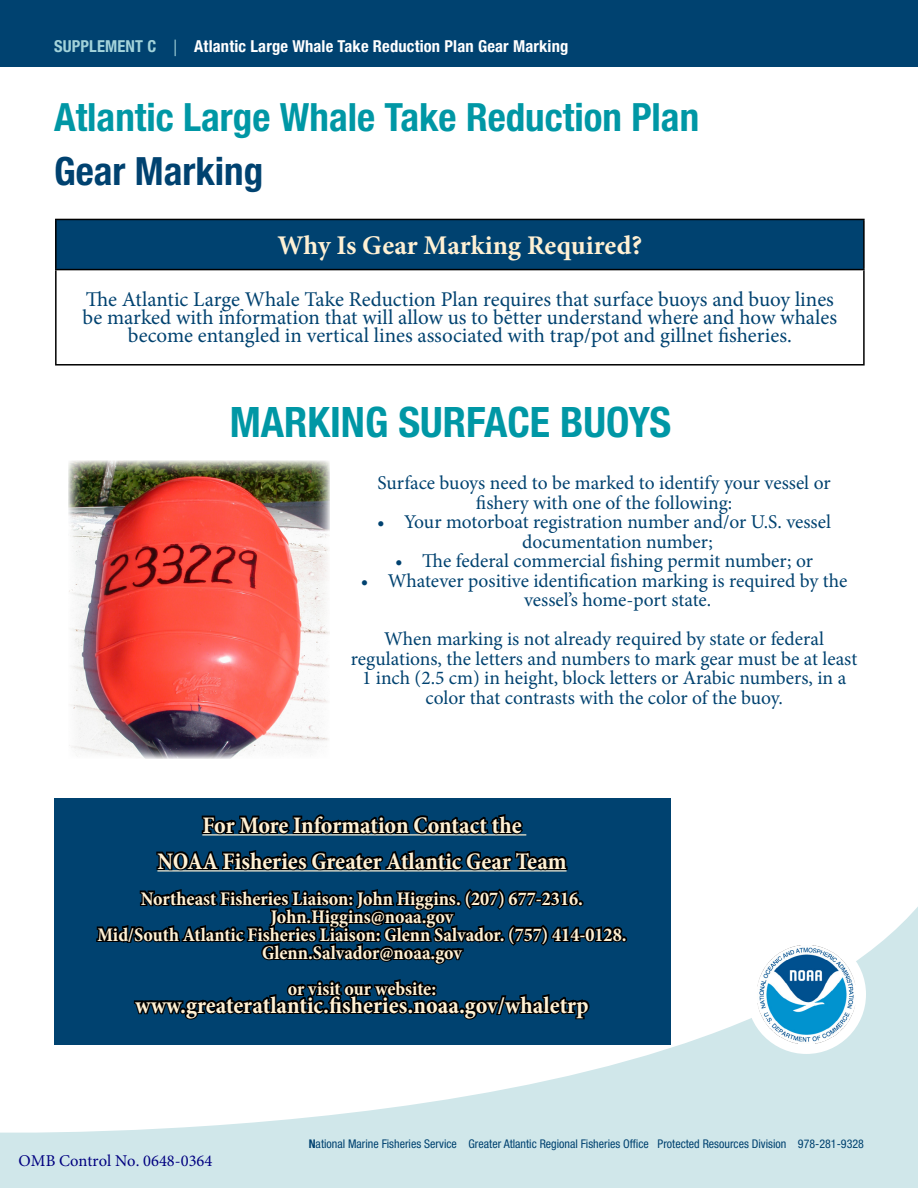
<style>
.page{position:relative;width:918px;height:1188px;background:#fff}
.page>*{position:absolute;margin:0;border:0;box-sizing:border-box;transform-origin:0 0}
.t1{font:700 condensed 42px "Helvetica Neue LT Std";color:#0097a5}
.t2{font:700 condensed 39px "Helvetica Neue LT Std";color:#0097a5}
.t3{font:700 condensed 39px "Helvetica Neue LT Std";color:#004270}
.t4{font:700 27px "Minion Pro";letter-spacing:-.005em;color:#fff1d4}
.t5{font:700 condensed 24px/36px "Minion Pro";letter-spacing:-.005em;color:#fff1d4;text-align:center}
.t6{font:21px/18px "Minion Pro";color:#004270;text-align:center}
.t7{font:19.5px/19.5px "Minion Pro";letter-spacing:-.005em;color:#004270;text-align:center}
.t8{font:700 condensed 19.5px/18px "Minion Pro";color:#fff1d4;text-align:center}
.t9{font:700 condensed 16.5px "Helvetica Neue LT Std";letter-spacing:.01em;color:#fff}
.t10{font:16.5px "Minion Pro";color:#000080}
.t11{font:condensed 12px "Helvetica Neue LT Std";color:#004270}
.s1{color:#a3d3da}
.s2{font-family:"Minion Pro";font-weight:400;font-stretch:normal;color:#a3d3da}
.s3{font-weight:700}
</style>
<div class="page">
<svg style="left:0;top:890px;width:918px;height:298px;fill:#d0e7ea"></svg>
<div style="left:0;top:0;width:918px;height:68px;background:#004270"></div>
<div style="left:747px;top:935px;width:119px;height:119px;background:#fff;border-radius:50%"></div>
<img style="left:758px;top:946px;width:97px;height:97px">
<img style="left:68px;top:461px;width:262px;height:297px">
<div style="left:54px;top:798px;width:616px;height:246px;background:#004270"></div>
<svg style="left:95px;top:814px;width:532px;height:294px"></svg>
<div style="left:56px;top:219px;width:808px;height:51px;background:#004270"></div>
<hr style="left:55px;top:219px;width:810px;height:1px;background:#000">
<hr style="left:55px;top:220px;width:2px;height:49px;background:#000">
<hr style="left:863px;top:220px;width:2px;height:49px;background:#000">
<hr style="left:55px;top:269px;width:810px;height:1px;background:#000">
<hr style="left:55px;top:270px;width:2px;height:94px;background:#000">
<hr style="left:55px;top:364px;width:810px;height:2px;background:#000">
<hr style="left:863px;top:270px;width:2px;height:94px;background:#000">
<p class="t9" style="left:54px;top:37px;width:516px"><span class="s1">SUPPLEMENT C</span> <span class="s2">|</span> Atlantic Large Whale Take Reduction Plan Gear Marking</p>
<h2 class="t2" style="left:54px;top:93px;width:647px">Atlantic Large Whale Take Reduction Plan</h2>
<h2 class="t3" style="left:54px;top:147px;width:211px">Gear Marking</h2>
<h3 class="t4" style="left:277px;top:227px;width:366px">Why Is Gear Marking Required?</h3>
<p class="t6" style="left:83px;top:290px;width:756px">The Atlantic Large Whale Take Reduction Plan requires that surface buoys and buoy lines be marked with information that will allow us to better understand where and how whales become entangled in vertical lines associated with trap/pot and gillnet fisheries.</p>
<h1 class="t1" style="left:230px;top:396px;width:443px">MARKING SURFACE BUOYS</h1>
<p class="t7" style="left:378px;top:473px;width:454px">Surface buoys need to be marked to identify your vessel or fishery with one of the following:</p>
<p class="t7" style="left:522px;top:512px;width:310px;text-align:left;text-indent:-145px">• Your motorboat registration number and/or U.S. vessel documentation number;</p>
<p class="t7" style="left:395px;top:551px;width:419px">• The federal commercial fishing permit number; or</p>
<p class="t7" style="left:524px;top:571px;width:325px;text-align:left;text-indent:-163px">• Whatever positive identification marking is required by the vessel’s home-port state.</p>
<p class="t7" style="left:351px;top:629px;width:508px">When marking is not already required by state or federal regulations, the letters and numbers to mark gear must be at least 1 inch (2.5 cm) in height, block letters or Arabic numbers, in a color that contrasts with the color of the buoy.</p>
<p class="t5" style="left:157px;top:807px;width:411px">For More Information Contact the<br>NOAA Fisheries Greater Atlantic Gear Team</p>
<p class="t8" style="left:97px;top:889px;width:531px">Northeast Fisheries Liaison: John Higgins. (207) 677-2316.<br>John.Higgins@noaa.gov<br>Mid/South Atlantic Fisheries Liaison: Glenn Salvador. (757) 414-0128.<br>Glenn.Salvador@noaa.gov</p>
<p class="t8" style="left:288px;top:979px;width:150px">or visit our website:</p>
<p class="t5" style="left:135px;top:987px;width:455px">www.greateratlantic.fisheries.noaa.gov/whaletrp</p>
<p class="t10" style="left:19px;top:1150px;width:195px">OMB Control No. 0648-0364</p>
<p class="t11" style="left:309px;top:1136px;width:557px"><span class="s3">N</span>ational Marine Fisheries Service Greater Atlantic Regional Fisheries Office Protected Resources Division 978-281-9328</p>
</div>
